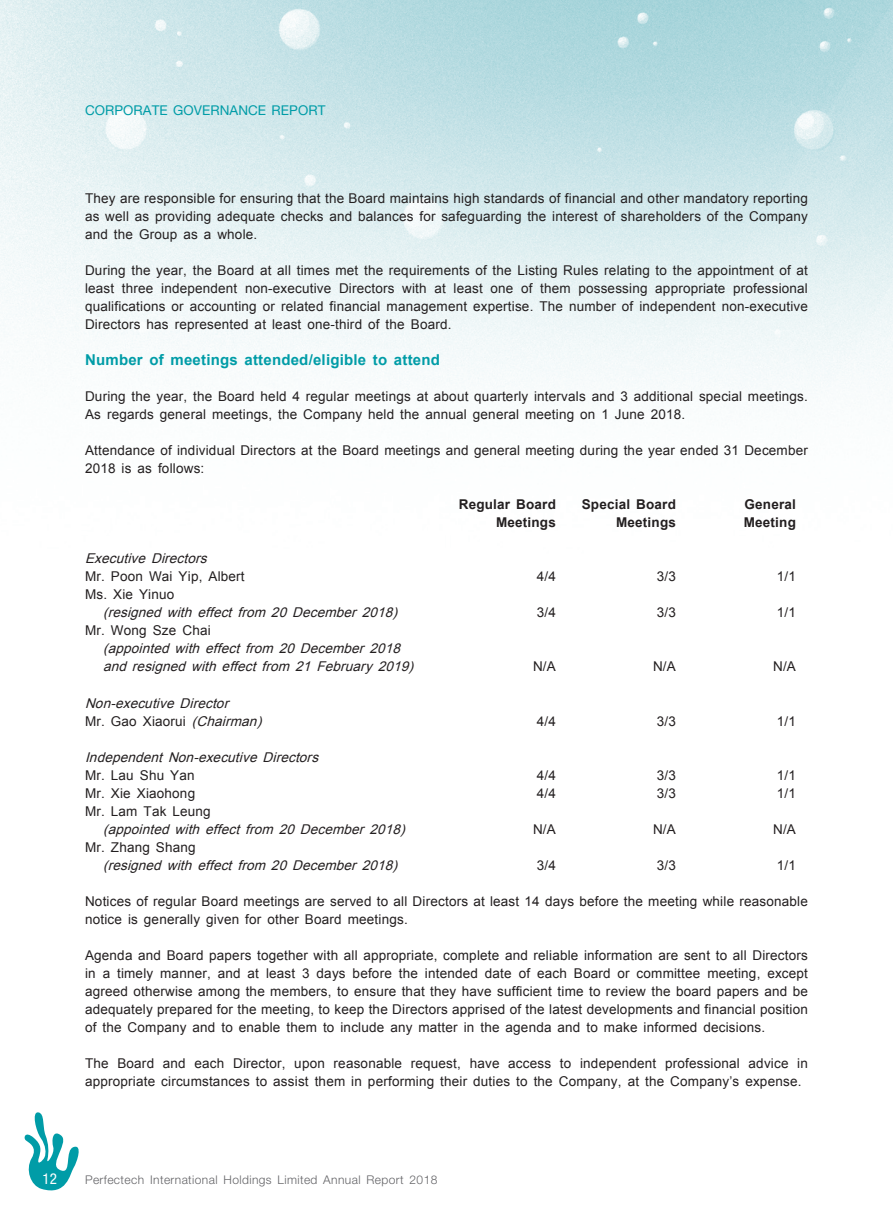
<style>
.page{position:relative;width:893px;height:1212px;background:#fff}
.page>*{position:absolute;margin:0;border:0;box-sizing:border-box;transform-origin:0 0}
._04___H2{font:700 15px "Arial";letter-spacing:.015em;color:#009ca7}
.t1{font:condensed 15px "Helvetica Neue LT Std";color:#fff}
._01_Body_Text{font:13.5px/18px "Arial";letter-spacing:.015em;color:#231f20}
._15_Table_Stub{font:italic 13.5px/18px "Arial";color:#231f20}
._11_P0{font:13.5px "Arial";color:#231f20}
._15_Table_Stub-2{font:13.5px "Arial";letter-spacing:.015em;color:#231f20}
._11_P0-2{font:700 13.5px/18px "Arial";letter-spacing:.015em;color:#231f20;text-align:right}
.t2{font:13.5px "Helvetica Neue LT Std";letter-spacing:.005em;color:#009ca7}
.t3{font:300 12px "Helvetica Neue LT Std";letter-spacing:.035em;color:#636366}
.s1{font-style:normal}
.s2{font-style:italic}
</style>
<div class="page">
<img style="left:0;top:0;width:893px;height:407px">
<svg style="left:24px;top:1112px;width:55px;height:79px"></svg>
<p class="t2" style="left:85px;top:102px;width:242px">CORPORATE GOVERNANCE REPORT</p>
<p class="_01_Body_Text" style="left:85px;top:190px;width:724px;text-align:justify">They are responsible for ensuring that the Board maintains high standards of financial and other mandatory reporting as well as providing adequate checks and balances for safeguarding the interest of shareholders of the Company and the Group as a whole.</p>
<p class="_01_Body_Text" style="left:85px;top:262px;width:724px;text-align:justify">During the year, the Board at all times met the requirements of the Listing Rules relating to the appointment of at least three independent non-executive Directors with at least one of them possessing appropriate professional qualifications or accounting or related financial management expertise. The number of independent non-executive Directors has represented at least one-third of the Board.</p>
<p class="_04___H2" style="left:85px;top:350px;width:356px">Number of meetings attended/eligible to attend</p>
<p class="_01_Body_Text" style="left:85px;top:388px;width:724px">During the year, the Board held 4 regular meetings at about quarterly intervals and 3 additional special meetings.<br>As regards general meetings, the Company held the annual general meeting on 1 June 2018.</p>
<p class="_01_Body_Text" style="left:85px;top:442px;width:724px">Attendance of individual Directors at the Board meetings and general meeting during the year ended 31 December<br>2018 is as follows:</p>
<p class="_11_P0-2" style="left:459px;top:496px;width:99px">Regular Board<br>Meetings</p>
<p class="_11_P0-2" style="left:582px;top:496px;width:96px">Special Board<br>Meetings</p>
<p class="_11_P0-2" style="left:744px;top:496px;width:54px;text-align:left">General<br>Meeting</p>
<p class="_15_Table_Stub" style="left:85px;top:550px;width:128px">Executive Directors</p>
<p class="_15_Table_Stub-2" style="left:85px;top:568px;width:161px">Mr. Poon Wai Yip, Albert</p>
<p class="_11_P0" style="left:537px;top:568px;width:21px">4/4</p>
<p class="_11_P0" style="left:657px;top:568px;width:21px">3/3</p>
<p class="_11_P0" style="left:777px;top:568px;width:21px">1/1</p>
<p class="_15_Table_Stub" style="left:103px;top:586px;width:300px;text-indent:-18px"><span class="s1">Ms. Xie Yinuo<br></span>(resigned with effect from 20 December 2018)</p>
<p class="_11_P0" style="left:537px;top:604px;width:21px">3/4</p>
<p class="_11_P0" style="left:657px;top:604px;width:21px">3/3</p>
<p class="_11_P0" style="left:777px;top:604px;width:21px">1/1</p>
<p class="_15_Table_Stub" style="left:103px;top:622px;width:316px;text-indent:-18px"><span class="s1">Mr. Wong Sze Chai<br></span>(appointed with effect from 20 December 2018 and resigned with effect from 21 February 2019)</p>
<p class="_11_P0" style="left:533px;top:658px;width:24px">N/A</p>
<p class="_11_P0" style="left:653px;top:658px;width:24px">N/A</p>
<p class="_11_P0" style="left:773px;top:658px;width:24px">N/A</p>
<p class="_15_Table_Stub" style="left:85px;top:694px;width:149px">Non-executive Director</p>
<p class="_15_Table_Stub-2" style="left:85px;top:712px;width:182px">Mr. Gao Xiaorui <span class="s2">(Chairman)</span></p>
<p class="_11_P0" style="left:537px;top:712px;width:21px">4/4</p>
<p class="_11_P0" style="left:657px;top:712px;width:21px">3/3</p>
<p class="_11_P0" style="left:777px;top:712px;width:21px">1/1</p>
<p class="_15_Table_Stub" style="left:85px;top:748px;width:239px">Independent Non-executive Directors</p>
<p class="_15_Table_Stub-2" style="left:85px;top:766px;width:111px">Mr. Lau Shu Yan</p>
<p class="_11_P0" style="left:537px;top:766px;width:21px">4/4</p>
<p class="_11_P0" style="left:657px;top:766px;width:21px">3/3</p>
<p class="_11_P0" style="left:777px;top:766px;width:21px">1/1</p>
<p class="_15_Table_Stub-2" style="left:85px;top:784px;width:112px">Mr. Xie Xiaohong</p>
<p class="_11_P0" style="left:537px;top:784px;width:21px">4/4</p>
<p class="_11_P0" style="left:657px;top:784px;width:21px">3/3</p>
<p class="_11_P0" style="left:777px;top:784px;width:21px">1/1</p>
<p class="_15_Table_Stub" style="left:103px;top:802px;width:308px;text-indent:-18px"><span class="s1">Mr. Lam Tak Leung<br></span>(appointed with effect from 20 December 2018)</p>
<p class="_11_P0" style="left:533px;top:820px;width:24px">N/A</p>
<p class="_11_P0" style="left:653px;top:820px;width:24px">N/A</p>
<p class="_11_P0" style="left:773px;top:820px;width:24px">N/A</p>
<p class="_15_Table_Stub" style="left:103px;top:838px;width:300px;text-indent:-18px"><span class="s1">Mr. Zhang Shang<br></span>(resigned with effect from 20 December 2018)</p>
<p class="_11_P0" style="left:537px;top:856px;width:21px">3/4</p>
<p class="_11_P0" style="left:657px;top:856px;width:21px">3/3</p>
<p class="_11_P0" style="left:777px;top:856px;width:21px">1/1</p>
<p class="_01_Body_Text" style="left:85px;top:892px;width:724px">Notices of regular Board meetings are served to all Directors at least 14 days before the meeting while reasonable notice is generally given for other Board meetings.</p>
<p class="_01_Body_Text" style="left:85px;top:946px;width:724px;text-align:justify">Agenda and Board papers together with all appropriate, complete and reliable information are sent to all Directors in a timely manner, and at least 3 days before the intended date of each Board or committee meeting, except agreed otherwise among the members, to ensure that they have sufficient time to review the board papers and be adequately prepared for the meeting, to keep the Directors apprised of the latest developments and financial position of the Company and to enable them to include any matter in the agenda and to make informed decisions.</p>
<p class="_01_Body_Text" style="left:85px;top:1054px;width:724px">The Board and each Director, upon reasonable request, have access to independent professional advice in appropriate circumstances to assist them in performing their duties to the Company, at the Company’s expense.</p>
<p class="t1" style="left:42px;top:1169px;width:16px">12</p>
<p class="t3" style="left:85px;top:1172px;width:354px">Perfectech International Holdings Limited Annual Report 2018</p>
</div>
